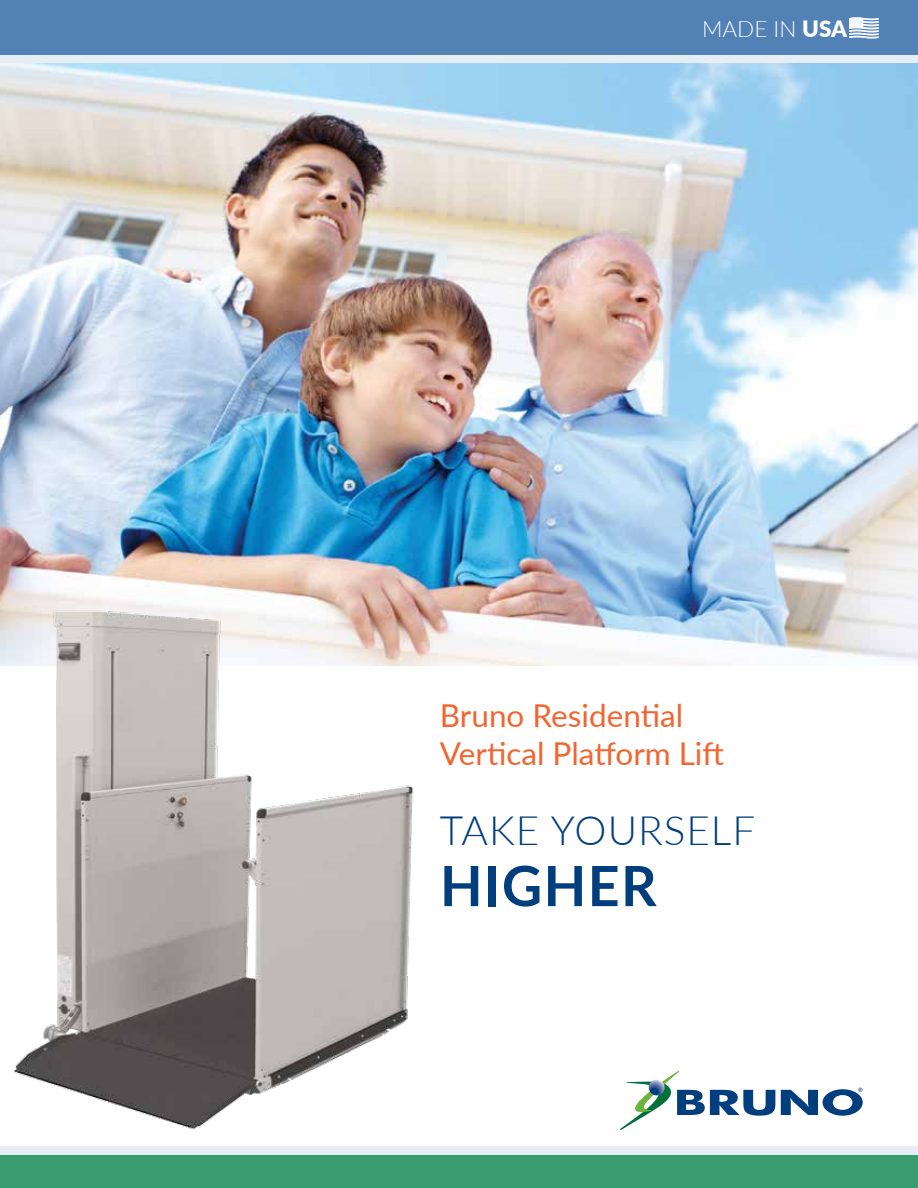
<style>
.page{position:relative;width:918px;height:1188px;background:#fff}
.page>*{position:absolute;margin:0;border:0;box-sizing:border-box;transform-origin:0 0}
.t1{font:700 55.5px "Lato";letter-spacing:.025em;color:#003e7e}
.t2{font:300 40.5px "Lato";letter-spacing:.025em;color:#003e7e}
.t3{font:31.5px/37.8px "Lato";color:#f26531}
.t4{font:300 22.5px "Lato";color:#fff}
.s1{font-weight:900}
</style>
<div class="page">
<img style="left:0;top:63px;width:918px;height:603px">
<img style="left:3px;top:603px;width:422px;height:527px">
<svg style="left:620px;top:1071px;width:243px;height:60px"></svg>
<div style="left:0;top:1154px;width:918px;height:34px;background:#389c6f"></div>
<div style="left:0;top:1146px;width:918px;height:8px;background:#e7edf5"></div>
<div style="left:0;top:54px;width:918px;height:9px;background:#e7edf5"></div>
<div style="left:0;top:0;width:918px;height:55px;background:#5181b5"></div>
<svg style="left:849px;top:17px;width:30px;height:21px"></svg>
<p class="t4" style="left:702px;top:13px;width:146px">MADE IN <span class="s1">USA</span></p>
<p class="t3" style="left:440px;top:695px;width:286px">Bruno Residential<br>Vertical Platform Lift</p>
<p class="t2" style="left:440px;top:802px;width:317px">TAKE YOURSELF</p>
<h1 class="t1" style="left:440px;top:845px;width:218px">HIGHER</h1>
</div>
